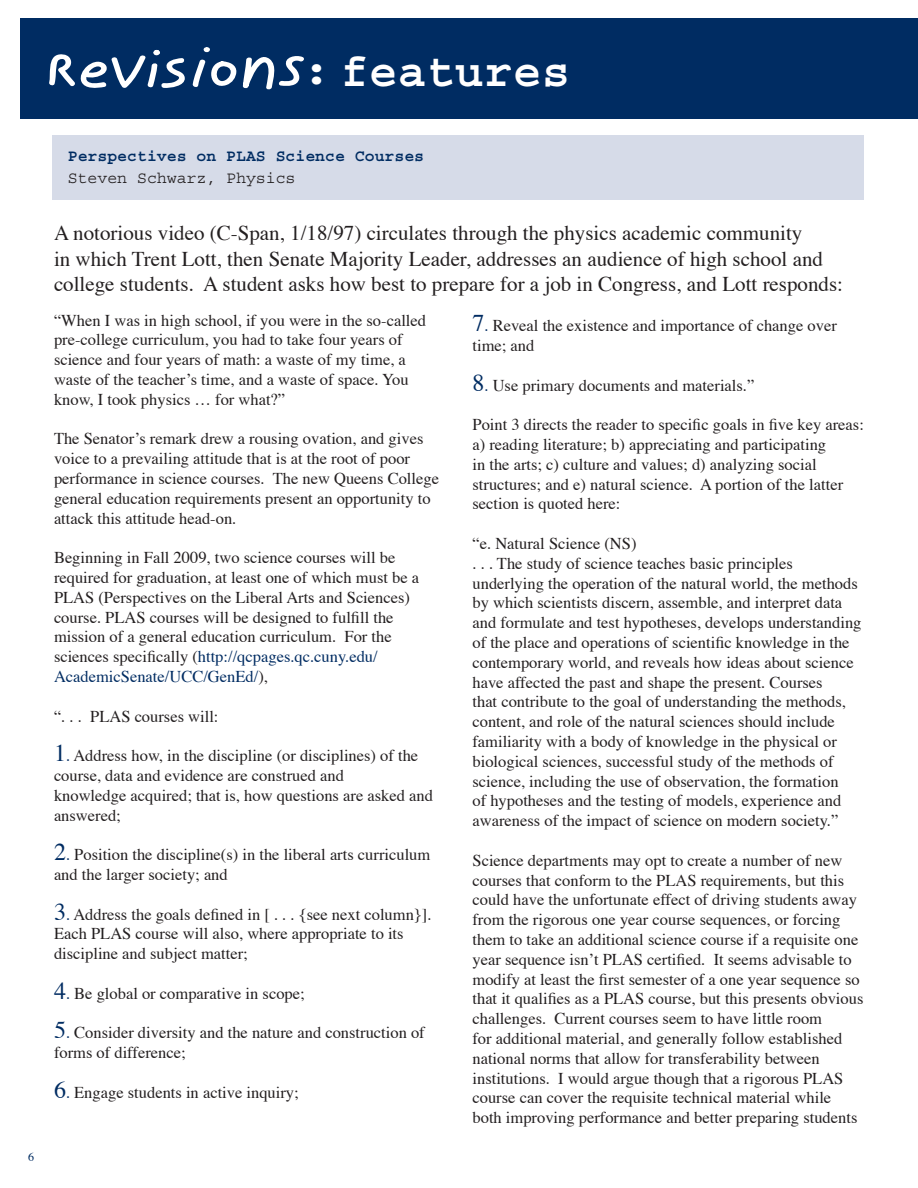
<style>
.page{position:relative;width:918px;height:1188px;background:#fff}
.page>*{position:absolute;margin:0;border:0;box-sizing:border-box;transform-origin:0 0}
.t1{font:700 48px "Courier";color:#fff}
.t2{font:21px/25.2px "Times";color:#231f20}
.t3{font:16.5px/19.8px "Times";color:#231f20}
.t4{font:700 16.5px "Courier";color:#002c62}
.t5{font:16.5px "Courier";color:#231f20}
.s1{font-size:49.35px}
.s2{color:#002c62}
.s3{font-size:24px;color:#002c62}
</style>
<div class="page">
<div style="left:20px;top:19px;width:898px;height:100px;background:#002c62"></div>
<svg style="left:192px;top:59px;width:45px;height:28px"></svg>
<svg style="left:203px;top:47px;width:7px;height:5px"></svg>
<svg style="left:49px;top:50px;width:136px;height:38px"></svg>
<svg style="left:243px;top:56px;width:61px;height:34px"></svg>
<div style="left:53px;top:135px;width:811px;height:64px;background:#d6dbe8"></div>
<h1 class="t1" style="left:302px;top:47px;width:270px"><span class="s1">:</span> features</h1>
<p class="t4" style="left:68px;top:148px;width:358px">Perspectives on PLAS Science Courses</p>
<p class="t5" style="left:68px;top:170px;width:229px">Steven Schwarz, Physics</p>
<p class="t2" style="left:54px;top:219px;width:791px">A notorious video (C-Span, 1 /1 8/97) circulates through the physics academic community<br>in which Trent Lott, then Senate Majority Leader, addresses an audience of high school and college students. A student asks how best to prepare for a job in Congress, and Lott responds:</p>
<p class="t3" style="left:54px;top:309px;width:374px">“When I was in high school, if you were in the so-called pre-college curriculum, you had to take four years of science and four years of math: a waste of my time, a waste of the teacher’s time, and a waste of space. You know, I took physics … for what?”</p>
<p class="t3" style="left:54px;top:428px;width:387px">The Senator’s remark drew a rousing ovation, and gives voice to a prevailing attitude that is at the root of poor performance in science courses. The new Queens College general education requirements present an opportunity to attack this attitude head-on.</p>
<p class="t3" style="left:54px;top:546px;width:367px">Beginning in Fall 2009, two science courses will be required for graduation, at least one of which must be a PLAS (Perspectives on the Liberal Arts and Sciences) course. PLAS courses will be designed to fulfill the mission of a general education curriculum. For the sciences specifically (<span class="s2">http://qcpages.qc.cuny.edu/ AcademicSenate/UCC/GenEd/</span>),</p>
<p class="t3" style="left:54px;top:705px;width:166px">“. . . PLAS courses will:</p>
<p class="t3" style="left:54px;top:744px;width:380px"><span class="s3">1</span> <span class="s2">.</span> Address how, in the discipline (or disciplines) of the course, data and evidence are construed and<br>knowledge acquired; that is, how questions are asked and answered;</p>
<p class="t3" style="left:54px;top:843px;width:378px"><span class="s3">2</span><span class="s2">.</span> Position the discipline(s) in the liberal arts curriculum and the larger society; and</p>
<p class="t3" style="left:54px;top:903px;width:379px"><span class="s3">3</span><span class="s2">.</span> Address the goals defined in [ . . . {see next column}].<br>Each PLAS course will also, where appropriate to its discipline and subject matter;</p>
<p class="t3" style="left:54px;top:982px;width:252px"><span class="s3">4</span><span class="s2">.</span> Be global or comparative in scope;</p>
<p class="t3" style="left:54px;top:1022px;width:372px"><span class="s3">5</span><span class="s2">.</span> Consider diversity and the nature and construction of forms of difference;</p>
<p class="t3" style="left:54px;top:1081px;width:246px"><span class="s3">6</span><span class="s2">.</span> Engage students in active inquiry;</p>
<p class="t3" style="left:473px;top:314px;width:366px"><span class="s3">7</span><span class="s2">.</span> Reveal the existence and importance of change over time; and</p>
<p class="t3" style="left:473px;top:374px;width:283px"><span class="s3">8</span><span class="s2">.</span> Use primary documents and materials.”</p>
<p class="t3" style="left:473px;top:413px;width:393px">Point 3 directs the reader to specific goals in five key areas: a) reading literature; b) appreciating and participating<br>in the arts; c) culture and values; d) analyzing social structures; and e) natural science. A portion of the latter section is quoted here:</p>
<p class="t3" style="left:473px;top:532px;width:391px">“e. Natural Science (NS)<br>. . . The study of science teaches basic principles underlying the operation of the natural world, the methods by which scientists discern, assemble, and interpret data and formulate and test hypotheses, develops understanding of the place and operations of scientific knowledge in the contemporary world, and reveals how ideas about science have affected the past and shape the present. Courses<br>that contribute to the goal of understanding the methods, content, and role of the natural sciences should include familiarity with a body of knowledge in the physical or biological sciences, successful study of the methods of science, including the use of observation, the formation<br>of hypotheses and the testing of models, experience and awareness of the impact of science on modern society.”</p>
<p class="t3" style="left:473px;top:849px;width:392px">Science departments may opt to create a number of new courses that conform to the PLAS requirements, but this could have the unfortunate effect of driving students away from the rigorous one year course sequences, or forcing them to take an additional science course if a requisite one year sequence isn’t PLAS certified. It seems advisable to modify at least the first semester of a one year sequence so that it qualifies as a PLAS course, but this presents obvious challenges. Current courses seem to have little room<br>for additional material, and generally follow established national norms that allow for transferability between institutions. I would argue though that a rigorous PLAS course can cover the requisite technical material while both improving performance and better preparing students</p>
</div>
